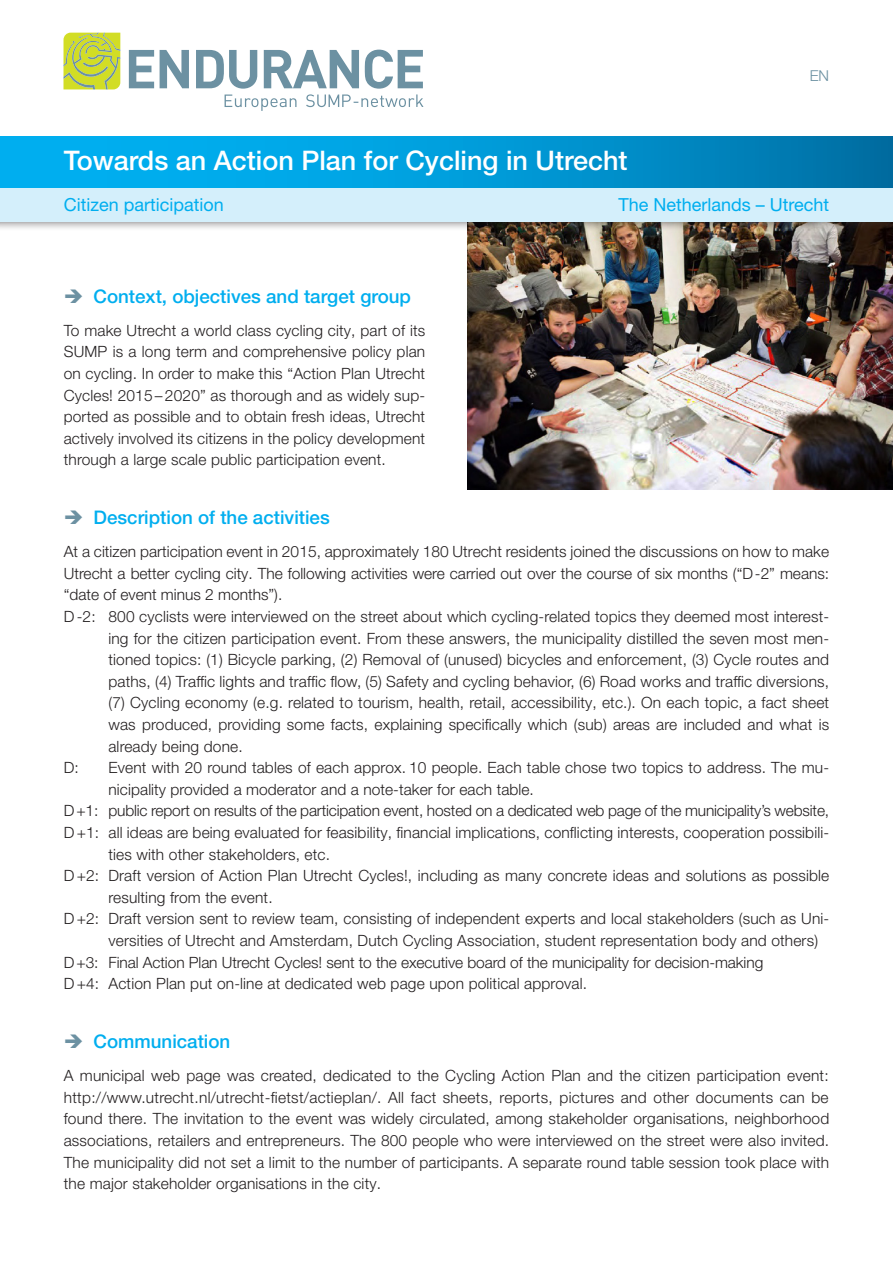
<style>
.page{position:relative;width:893px;height:1263px;background:#fff}
.page>*{position:absolute;margin:0;border:0;box-sizing:border-box;transform-origin:0 0}
.t1{font:500 27px "Helvetica Neue LT Pro";color:#fff}
.t2{font:500 18.75px "Helvetica Neue LT Pro";color:#00aeef}
.t3{font:18px "Helvetica Neue LT Pro";color:#00aeef}
.t4{font:300 15.6px/21.6px "Helvetica Neue LT Pro";letter-spacing:.01em;color:#231f20;text-align:justify}
.t5{font:300 15.6px "Helvetica Neue LT Pro";letter-spacing:-.01em;color:#231f20}
.t6{font:300 15px "Helvetica Neue LT Pro";color:#6c91a2}
</style>
<div class="page">
<svg style="left:129px;top:50px;width:25px;height:38px"></svg>
<svg style="left:160px;top:50px;width:29px;height:38px"></svg>
<svg style="left:63px;top:33px;width:57px;height:56px;background:#c2d146"></svg>
<svg style="left:196px;top:50px;width:227px;height:61px"></svg>
<img style="left:468px;top:230px;width:425px;height:259px">
<div style="left:0;top:177px;width:893px;height:53px;background:#231f20;opacity:.75"></div>
<div style="left:0;top:187px;width:893px;height:34px;background:#d4effb"></div>
<div style="left:0;top:136px;width:893px;height:51px;background:linear-gradient(to right,#00bbfe,#0077ad)"></div>
<h1 class="t1" style="left:64px;top:145px;width:565px">Towards an Action Plan for Cycling in Utrecht</h1>
<p class="t6" style="left:810px;top:66px;width:21px">EN</p>
<p class="t3" style="left:64px;top:193px;width:161px">Citizen participation</p>
<p class="t3" style="left:618px;top:193px;width:212px">The Netherlands – Utrecht</p>
<p class="t2" style="left:94px;top:285px;width:319px">Context, objectives and target group</p>
<p class="t4" style="left:64px;top:319px;width:363px">To make Utrecht a world class cycling city, part of its SUMP is a long term and comprehensive policy plan on cycling. In order to make this “Action Plan Utrecht Cycles! 2015 – 2020” as thorough and as widely sup&shy;ported as possible and to obtain fresh ideas, Utrecht actively involved its citizens in the policy development through a large scale public participation event.</p>
<p class="t2" style="left:94px;top:506px;width:238px">Description of the activities</p>
<p class="t4" style="left:64px;top:541px;width:767px">At a citizen participation event in 2015, approximately 180 Utrecht residents joined the discussions on how to make</p>
<p class="t4" style="left:64px;top:562px;width:767px">Utrecht a better cycling city. The following activities were carried out over the course of six months (“D-2” means:</p>
<p class="t4" style="left:64px;top:584px;width:220px">“date of event minus 2 months”).</p>
<p class="t4" style="left:64px;top:605px;width:767px">D-2: 800 cyclists were interviewed on the street about which cycling-related topics they deemed most interest-</p>
<p class="t4" style="left:108px;top:627px;width:722px">ing for the citizen participation event. From these answers, the municipality distilled the seven most men-</p>
<p class="t4" style="left:108px;top:649px;width:722px">tioned topics: (1) Bicycle parking, (2) Removal of (unused) bicycles and enforcement, (3) Cycle routes and</p>
<p class="t4" style="left:108px;top:670px;width:722px">paths, (4) Traffic lights and traffic flow, (5) Safety and cycling behavior, (6) Road works and traffic diversions,</p>
<p class="t4" style="left:108px;top:692px;width:722px">(7) Cycling economy (e.g. related to tourism, health, retail, accessibility, etc.). On each topic, a fact sheet</p>
<p class="t4" style="left:108px;top:713px;width:722px">was produced, providing some facts, explaining specifically which (sub) areas are included and what is</p>
<p class="t4" style="left:108px;top:735px;width:136px">already being done.</p>
<p class="t4" style="left:64px;top:756px;width:17px">D:</p>
<p class="t4" style="left:108px;top:756px;width:722px">Event with 20 round tables of each approx. 10 people. Each table chose two topics to address. The mu-</p>
<p class="t4" style="left:108px;top:778px;width:427px">nicipality provided a moderator and a note-taker for each table.</p>
<p class="t5" style="left:64px;top:801px;width:767px">D+1: public report on results of the participation event, hosted on a dedicated web page of the municipality’s website,</p>
<p class="t4" style="left:64px;top:821px;width:767px">D+1: all ideas are being evaluated for feasibility, financial implications, conflicting interests, cooperation possibili-</p>
<p class="t4" style="left:108px;top:843px;width:223px">ties with other stakeholders, etc.</p>
<p class="t4" style="left:64px;top:864px;width:767px">D+2: Draft version of Action Plan Utrecht Cycles!, including as many concrete ideas and solutions as possible</p>
<p class="t4" style="left:108px;top:886px;width:166px">resulting from the event.</p>
<p class="t4" style="left:64px;top:908px;width:767px">D+2: Draft version sent to review team, consisting of independent experts and local stakeholders (such as Uni-</p>
<p class="t4" style="left:108px;top:929px;width:711px">versities of Utrecht and Amsterdam, Dutch Cycling Association, student representation body and others)</p>
<p class="t4" style="left:64px;top:951px;width:701px">D+3: Final Action Plan Utrecht Cycles! sent to the executive board of the municipality for decision-making</p>
<p class="t4" style="left:64px;top:972px;width:525px">D+4: Action Plan put on-line at dedicated web page upon political approval.</p>
<p class="t2" style="left:94px;top:1030px;width:138px">Communication</p>
<p class="t4" style="left:64px;top:1064px;width:767px">A municipal web page was created, dedicated to the Cycling Action Plan and the citizen participation event: http://www.utrecht.nl/utrecht-fietst/actieplan/. All fact sheets, reports, pictures and other documents can be found there. The invitation to the event was widely circulated, among stakeholder organisations, neighborhood associations, retailers and entrepreneurs. The 800 people who were interviewed on the street were also invited.<br>The municipality did not set a limit to the number of participants. A separate round table session took place with the major stakeholder organisations in the city.</p>
</div>
